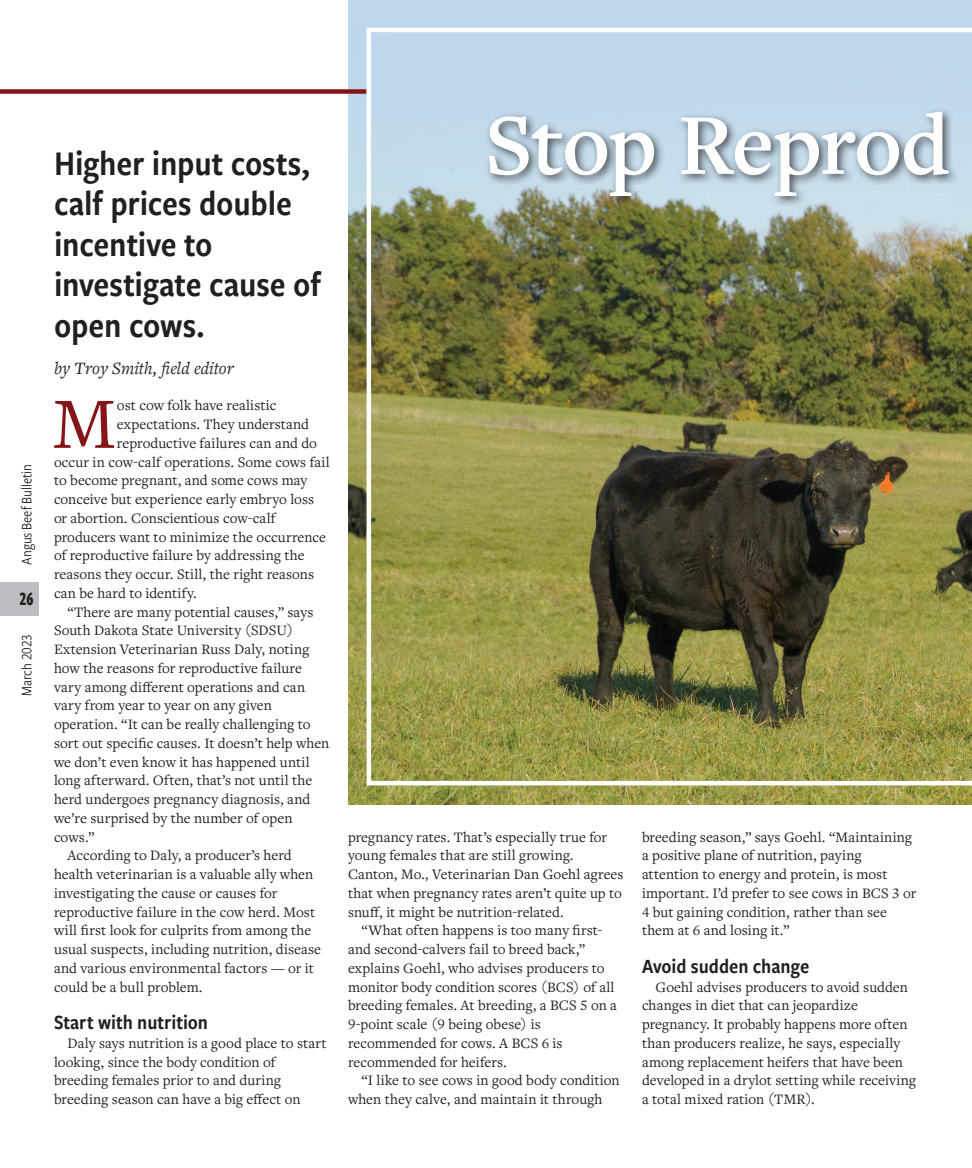
<style>
.page{position:relative;width:972px;height:1168px;background:#fff}
.page>*{position:absolute;margin:0;border:0;box-sizing:border-box;transform-origin:0 0}
.Feature_Headline{font:600 90px "Freight Text Pro";letter-spacing:-.02em;color:#fff}
.body_text_drop_cap{font:75px "Freight Text Pro";color:#851518}
.deck{font:36px/40.5px "Freight Sans Cnd Pro Semi";letter-spacing:-.005em;color:#231f20}
.subhead{font:21px "Freight Sans Cnd Pro Semi";color:#231f20}
.t1{font:700 19.5px "Freight Sans Cmp Pro";color:#231f20;scale:.9 1}
.feature_byline{font:italic 18px "Freight Text Pro";letter-spacing:-.005em;color:#231f20}
.Feature_body{font:15px/18.8px "Freight Text Pro";letter-spacing:.005em;color:#231f20}
.body_text_drop_cap-2{font:15px "Freight Text Pro";letter-spacing:.005em;color:#231f20}
.t2{font:15px "Freight Sans Cnd Pro";letter-spacing:-.01em;color:#231f20}
</style>
<div class="page">
<div style="left:348px;top:0;width:624px;height:804px;background:#bfd7ed"></div>
<img style="left:348px;top:27px;width:624px;height:777px">
<div style="left:0;top:89px;width:367px;height:5px;background:#851518"></div>
<img style="left:367px;top:28px;width:605px;height:757px">
<div style="left:484px;top:106px;width:488px;height:102px;background:#231f20;opacity:.75"></div>
<div style="left:0;top:582px;width:38px;height:34px;background:#bcbdc0"></div>
<p class="t2" style="left:17px;top:564px;width:102px;rotate:-90deg">Angus Beef Bulletin</p>
<h3 class="t1" style="left:19px;top:586px;width:17px">26</h3>
<p class="t2" style="left:17px;top:695px;width:63px;rotate:-90deg">March 2023</p>
<p class="deck" style="left:54px;top:141px;width:269px">Higher input costs, calf prices double incentive to investigate cause of open cows.</p>
<p class="feature_byline" style="left:54px;top:356px;width:181px">by Troy Smith, field editor</p>
<p class="body_text_drop_cap" style="left:53px;top:374px;width:65px">M</p>
<p class="body_text_drop_cap-2" style="left:117px;top:396px;width:161px">ost cow folk have realistic</p>
<p class="body_text_drop_cap-2" style="left:117px;top:414px;width:194px">expectations. They understand</p>
<p class="body_text_drop_cap-2" style="left:117px;top:433px;width:202px">reproductive failures can and do</p>
<p class="body_text_drop_cap-2" style="left:54px;top:452px;width:277px">occur in cow-calf operations. Some cows fail</p>
<p class="body_text_drop_cap-2" style="left:54px;top:471px;width:255px">to become pregnant, and some cows may</p>
<p class="body_text_drop_cap-2" style="left:54px;top:489px;width:262px">conceive but experience early embryo loss</p>
<p class="body_text_drop_cap-2" style="left:54px;top:508px;width:223px">or abortion. Conscientious cow-calf</p>
<p class="body_text_drop_cap-2" style="left:54px;top:527px;width:274px">producers want to minimize the occurrence</p>
<p class="body_text_drop_cap-2" style="left:54px;top:546px;width:252px">of reproductive failure by addressing the</p>
<p class="body_text_drop_cap-2" style="left:54px;top:564px;width:262px">reasons they occur. Still, the right reasons</p>
<p class="body_text_drop_cap-2" style="left:54px;top:583px;width:144px">can be hard to identify.</p>
<p class="Feature_body" style="left:54px;top:602px;width:277px;text-indent:14px">“There are many potential causes,” says South Dakota State University (SDSU)<br>Extension Veterinarian Russ Daly, noting how the reasons for reproductive failure vary among different operations and can vary from year to year on any given operation. “It can be really challenging to sort out specific causes. It doesn’t help when we don’t even know it has happened until long afterward. Often, that’s not until the herd undergoes pregnancy diagnosis, and we’re surprised by the number of open cows.”</p>
<p class="Feature_body" style="left:54px;top:846px;width:268px;text-indent:14px">According to Daly, a producer’s herd health veterinarian is a valuable ally when investigating the cause or causes for reproductive failure in the cow herd. Most will first look for culprits from among the usual suspects, including nutrition, disease and various environmental factors — or it could be a bull problem.</p>
<p class="subhead" style="left:54px;top:1008px;width:156px">Start with nutrition</p>
<p class="Feature_body" style="left:54px;top:1033px;width:274px;text-indent:14px">Daly says nutrition is a good place to start looking, since the body condition of breeding females prior to and during breeding season can have a big effect on</p>
<p class="Feature_Headline" style="left:485px;top:85px;width:467px">Stop Reprod</p>
<p class="Feature_body" style="left:348px;top:827px;width:277px">pregnancy rates. That’s especially true for young females that are still growing.<br>Canton, Mo., Veterinarian Dan Goehl agrees that when pregnancy rates aren’t quite up to snuff, it might be nutrition-related.</p>
<p class="Feature_body" style="left:348px;top:921px;width:270px;text-indent:14px">“What often happens is too many first&shy;and second-calvers fail to breed back,” explains Goehl, who advises producers to monitor body condition scores (BCS) of all breeding females. At breeding, a BCS 5 on a 9-point scale (9 being obese) is recommended for cows. A BCS 6 is recommended for heifers.</p>
<p class="Feature_body" style="left:348px;top:1071px;width:273px;text-indent:14px">“I like to see cows in good body condition when they calve, and maintain it through</p>
<p class="Feature_body" style="left:642px;top:827px;width:276px">breeding season,” says Goehl. “Maintaining a positive plane of nutrition, paying attention to energy and protein, is most important. I’d prefer to see cows in BCS 3 or 4 but gaining condition, rather than see them at 6 and losing it.”</p>
<p class="subhead" style="left:642px;top:952px;width:169px">Avoid sudden change</p>
<p class="Feature_body" style="left:642px;top:977px;width:275px;text-indent:14px">Goehl advises producers to avoid sudden changes in diet that can jeopardize pregnancy. It probably happens more often than producers realize, he says, especially among replacement heifers that have been developed in a drylot setting while receiving a total mixed ration (TMR).</p>
</div>
